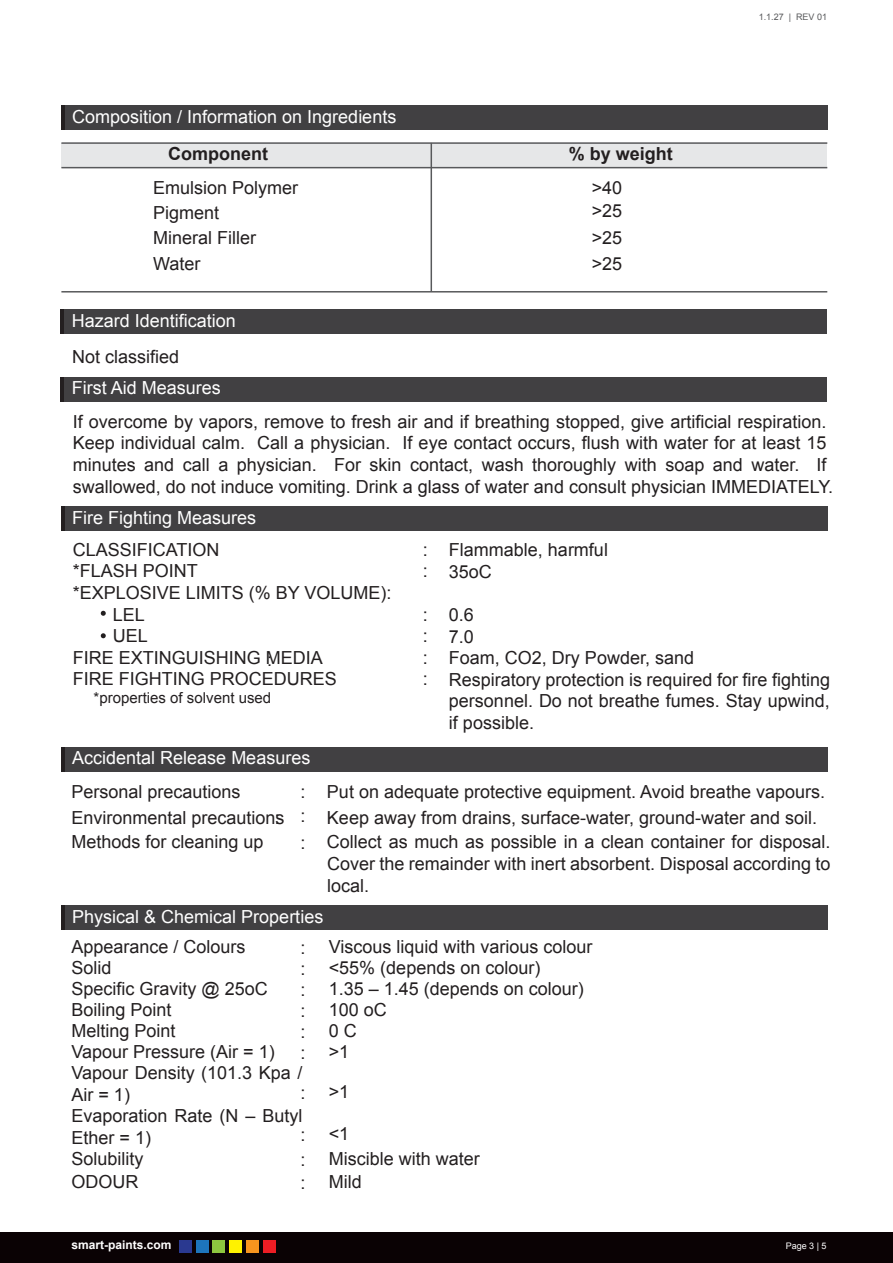
<style>
.page{position:relative;width:893px;height:1263px;background:#fff}
.page>*{position:absolute;margin:0;border:0;box-sizing:border-box;transform-origin:0 0}
.t1{font:18px/21.6px "Arial";color:#231f20}
.t2{font:18px "Arial";color:#fff}
.t3{font:700 18px "Arial";color:#231f20}
.t4{font:15px "Arial";color:#231f20}
.t5{font:700 12px "Arial";color:#fff}
.t6{font:9px "Arial";color:#58595b}
.t7{font:9px "Arial";color:#fff}
</style>
<div class="page">
<div style="left:61px;top:106px;width:766px;height:24px;background:#414042"></div>
<hr style="left:61px;top:106px;width:4px;height:24px;background:#231f20">
<div style="left:0;top:1232px;width:893px;height:31px;background:#0a0204"></div>
<div style="left:179px;top:1240px;width:13px;height:12px;background:#2a3990"></div>
<div style="left:196px;top:1240px;width:13px;height:12px;background:#1d75bc"></div>
<div style="left:213px;top:1240px;width:12px;height:12px;background:#8dc63f"></div>
<div style="left:229px;top:1240px;width:13px;height:12px;background:#fff200"></div>
<div style="left:246px;top:1240px;width:13px;height:12px;background:#f7941e"></div>
<div style="left:263px;top:1240px;width:13px;height:12px;background:#ed1d24"></div>
<div style="left:61px;top:506px;width:766px;height:24px;background:#414042"></div>
<hr style="left:61px;top:506px;width:4px;height:24px;background:#231f20">
<div style="left:61px;top:143px;width:766px;height:25px;background:#e6e7e8"></div>
<hr style="left:61px;top:142px;width:766px;height:2px;background:#58595b">
<hr style="left:431px;top:143px;width:1px;height:149px;background:#58595b">
<hr style="left:61px;top:167px;width:766px;height:1px;background:#58595b">
<hr style="left:61px;top:291px;width:766px;height:1px;background:#58595b">
<div style="left:60px;top:309px;width:767px;height:24px;background:#414042"></div>
<hr style="left:60px;top:309px;width:4px;height:24px;background:#231f20">
<div style="left:60px;top:377px;width:767px;height:24px;background:#414042"></div>
<hr style="left:60px;top:377px;width:4px;height:24px;background:#231f20">
<svg style="left:101px;top:611px;width:5px;height:5px"></svg>
<svg style="left:101px;top:633px;width:5px;height:5px"></svg>
<div style="left:61px;top:747px;width:767px;height:24px;background:#414042"></div>
<hr style="left:61px;top:747px;width:4px;height:24px;background:#231f20">
<div style="left:61px;top:905px;width:767px;height:24px;background:#414042"></div>
<hr style="left:61px;top:905px;width:4px;height:24px;background:#231f20">
<p class="t2" style="left:72px;top:105px;width:326px">Composition / Information on Ingredients</p>
<p class="t3" style="left:569px;top:142px;width:106px">% by weight</p>
<p class="t3" style="left:168px;top:142px;width:101px">Component</p>
<p class="t1" style="left:153px;top:175px;width:147px;line-height:25.2px">Emulsion Polymer<br>Pigment<br>Mineral Filler<br>Water</p>
<p class="t1" style="left:592px;top:176px;width:32px;line-height:23.2px">&gt;40 &gt;25</p>
<p class="t1" style="left:592px;top:224px;width:32px;line-height:26.2px">&gt;25 &gt;25</p>
<p class="t2" style="left:72px;top:308px;width:166px">Hazard Identification</p>
<p class="t1" style="left:72px;top:346px;width:109px">Not classified</p>
<p class="t6" style="left:759px;top:11px;width:70px">1.1.27 | REV 01</p>
<p class="t2" style="left:72px;top:376px;width:151px">First Aid Measures</p>
<p class="t1" style="left:73px;top:411px;width:762px">If overcome by vapors, remove to fresh air and if breathing stopped, give artificial respiration.<br>Keep individual calm. Call a physician. If eye contact occurs, flush with water for at least 15 minutes and call a physician. For skin contact, wash thoroughly with soap and water. If swallowed, do not induce vomiting. Drink a glass of water and consult physician IMMEDIATELY.</p>
<p class="t2" style="left:72px;top:505px;width:186px">Fire Fighting Measures</p>
<p class="t1" style="left:73px;top:539px;width:148px">CLASSIFICATION</p>
<p class="t1" style="left:73px;top:560px;width:127px">*FLASH POINT</p>
<p class="t1" style="left:73px;top:582px;width:320px">*EXPLOSIVE LIMITS (% BY VOLUME):</p>
<p class="t1" style="left:113px;top:604px;width:34px">LEL</p>
<p class="t1" style="left:113px;top:625px;width:37px">UEL</p>
<p class="t1" style="left:73px;top:647px;width:252px">FIRE EXTINGUISHING MEDIA</p>
<p class="t1" style="left:73px;top:668px;width:266px">FIRE FIGHTING PROCEDURES</p>
<p class="t4" style="left:94px;top:688px;width:179px">*properties of solvent used</p>
<p class="t1" style="left:267px;top:649px;width:7px">:</p>
<p class="t2" style="left:72px;top:746px;width:240px">Accidental Release Measures</p>
<p class="t1" style="left:423px;top:539px;width:7px">: :</p>
<p class="t1" style="left:423px;top:604px;width:7px;text-align:justify">: : : :</p>
<p class="t1" style="left:449px;top:539px;width:161px">Flammable, harmful<br>35oC</p>
<p class="t1" style="left:449px;top:604px;width:383px">0.6<br>7.0<br>Foam, CO2, Dry Powder, sand<br>Respiratory protection is required for fire fighting personnel. Do not breathe fumes. Stay upwind, if possible.</p>
<p class="t1" style="left:71px;top:779px;width:215px;line-height:25.5px">Personal precautions<br>Environmental precautions:</p>
<p class="t1" style="left:72px;top:831px;width:194px">Methods for cleaning up</p>
<p class="t1" style="left:301px;top:780px;width:7px;line-height:24.3px">: :</p>
<p class="t1" style="left:301px;top:832px;width:7px">:</p>
<p class="t1" style="left:327px;top:781px;width:500px">Put on adequate protective equipment. Avoid breathe vapours.</p>
<p class="t1" style="left:327px;top:807px;width:492px">Keep away from drains, surface-water, ground-water and soil.</p>
<p class="t1" style="left:327px;top:831px;width:505px;text-align:justify">Collect as much as possible in a clean container for disposal.<br>Cover the remainder with inert absorbent. Disposal according to local.</p>
<p class="t2" style="left:72px;top:904px;width:253px">Physical &amp; Chemical Properties</p>
<p class="t1" style="left:71px;top:936px;width:176px">Appearance / Colours</p>
<p class="t1" style="left:329px;top:936px;width:265px">Viscous liquid with various colour</p>
<p class="t1" style="left:301px;top:937px;width:7px">:</p>
<p class="t1" style="left:71px;top:957px;width:42px">Solid</p>
<p class="t1" style="left:301px;top:958px;width:7px">:</p>
<p class="t1" style="left:329px;top:957px;width:213px">&lt;55% (depends on colour)</p>
<p class="t1" style="left:71px;top:978px;width:198px">Specific Gravity @ 25oC</p>
<p class="t1" style="left:301px;top:979px;width:7px">:</p>
<p class="t1" style="left:329px;top:978px;width:257px">1.35 – 1.45 (depends on colour)</p>
<p class="t1" style="left:71px;top:999px;width:102px">Boiling Point</p>
<p class="t1" style="left:301px;top:1000px;width:7px">:</p>
<p class="t1" style="left:329px;top:999px;width:60px">100 oC</p>
<p class="t1" style="left:71px;top:1020px;width:106px">Melting Point</p>
<p class="t1" style="left:301px;top:1021px;width:7px">:</p>
<p class="t1" style="left:329px;top:1020px;width:30px">0 C</p>
<p class="t1" style="left:71px;top:1041px;width:205px">Vapour Pressure (Air = 1)</p>
<p class="t1" style="left:301px;top:1042px;width:7px">:</p>
<p class="t1" style="left:329px;top:1041px;width:22px">&gt;1</p>
<p class="t1" style="left:71px;top:1062px;width:232px">Vapour Density (101.3 Kpa /<br>Air = 1)</p>
<p class="t1" style="left:301px;top:1082px;width:7px">:</p>
<p class="t1" style="left:329px;top:1081px;width:22px">&gt;1</p>
<p class="t1" style="left:71px;top:1105px;width:232px">Evaporation Rate (N – Butyl<br>Ether = 1)</p>
<p class="t1" style="left:301px;top:1124px;width:7px">:</p>
<p class="t1" style="left:329px;top:1123px;width:22px">&lt;1</p>
<p class="t1" style="left:71px;top:1148px;width:74px">Solubility</p>
<p class="t1" style="left:301px;top:1149px;width:7px">:</p>
<p class="t1" style="left:329px;top:1148px;width:153px">Miscible with water</p>
<p class="t1" style="left:71px;top:1171px;width:68px">ODOUR</p>
<p class="t1" style="left:301px;top:1172px;width:7px">:</p>
<p class="t1" style="left:329px;top:1171px;width:34px">Mild</p>
<p class="t5" style="left:72px;top:1237px;width:102px">smart-paints.com</p>
<p class="t7" style="left:786px;top:1240px;width:42px">Page 3 | 5</p>
</div>
